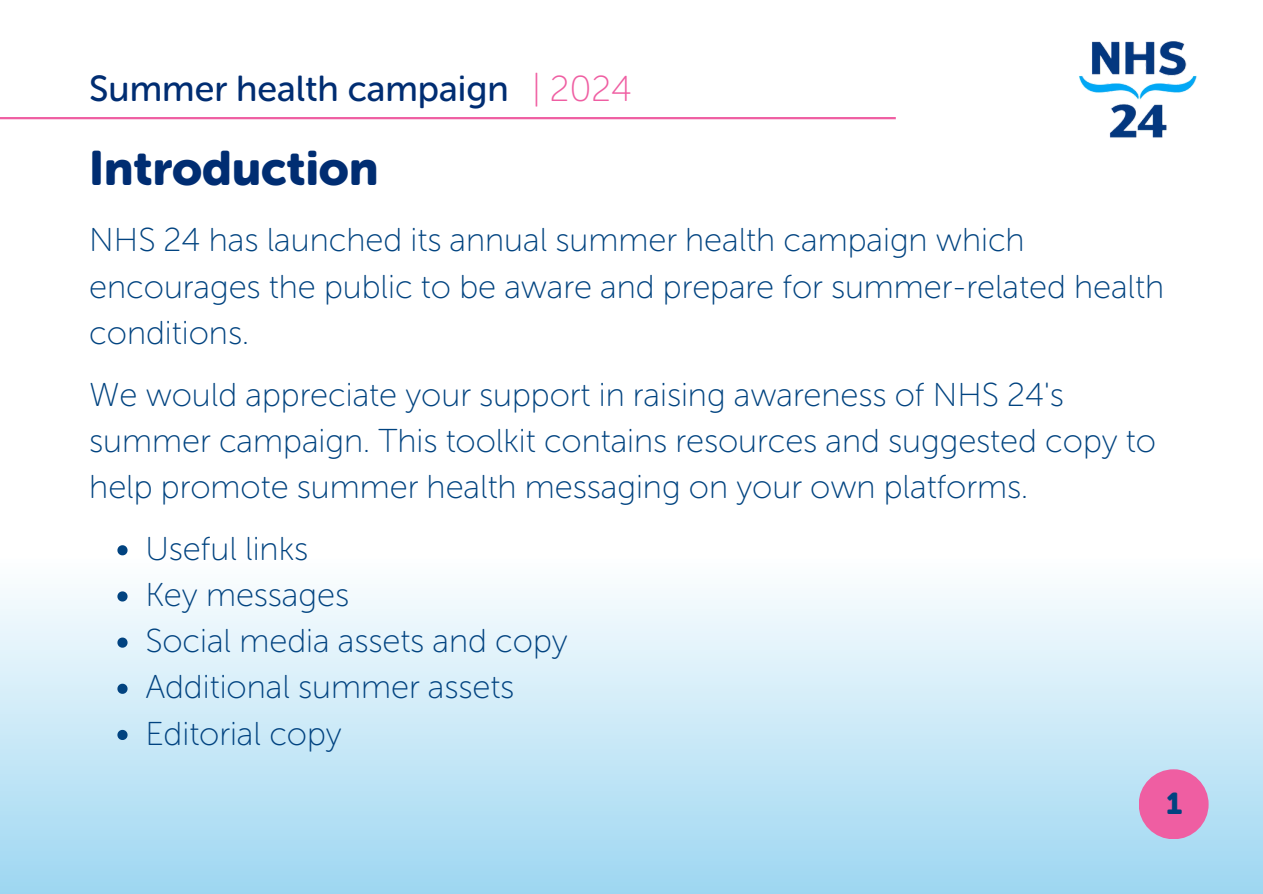
<style>
.page{position:relative;width:1263px;height:894px;background:#fff}
.page>*{position:absolute;margin:0;border:0;box-sizing:border-box;transform-origin:0 0}
.t1{font:48px "Museo Sans Rounded 900";color:#002d72}
.t2{font:36px "Museo Sans Rounded 500";color:#002d72}
.t3{font:36px "Museo Sans Rounded 100";color:#ef5ea2}
.t4{font:33px/46.2px "Museo Sans Rounded 100";color:#014380}
.t5{font:30px "Museo Sans Rounded 900";color:#014380}
</style>
<div class="page">
<img style="left:1079px;top:41px;width:118px;height:97px">
<hr style="left:0;top:117px;width:896px;height:2px;background:#ef5ea2">
<div style="left:0;top:558px;width:1263px;height:335px;background:linear-gradient(to bottom,#fefefe,#9dd7f1)"></div>
<div style="left:1139px;top:769px;width:70px;height:70px;background:#ef5ea2;border-radius:50%"></div>
<svg style="left:117px;top:545px;width:11px;height:10px"></svg>
<svg style="left:117px;top:591px;width:11px;height:10px"></svg>
<svg style="left:117px;top:637px;width:11px;height:10px"></svg>
<svg style="left:117px;top:683px;width:11px;height:10px"></svg>
<svg style="left:117px;top:729px;width:11px;height:10px"></svg>
<p class="t2" style="left:89px;top:67px;width:421px">Summer health campaign</p>
<h1 class="t3" style="left:533px;top:67px;width:101px">| 2024</h1>
<p class="t1" style="left:89px;top:140px;width:290px">Introduction</p>
<p class="t4" style="left:89px;top:217px;width:1076px">NHS 24 has launched its annual summer health campaign which encourages the public to be aware and prepare for summer-related health conditions.</p>
<p class="t4" style="left:89px;top:371px;width:1068px">We would appreciate your support in raising awareness of NHS 24's summer campaign. This toolkit contains resources and suggested copy to help promote summer health messaging on your own platforms.</p>
<p class="t4" style="left:145px;top:525px;width:164px">Useful links</p>
<p class="t4" style="left:145px;top:571px;width:205px">Key messages</p>
<p class="t4" style="left:145px;top:617px;width:424px">Social media assets and copy</p>
<p class="t4" style="left:145px;top:663px;width:370px">Additional summer assets</p>
<p class="t4" style="left:145px;top:710px;width:198px">Editorial copy</p>
<p class="t5" style="left:1166px;top:785px;width:17px">1</p>
</div>
